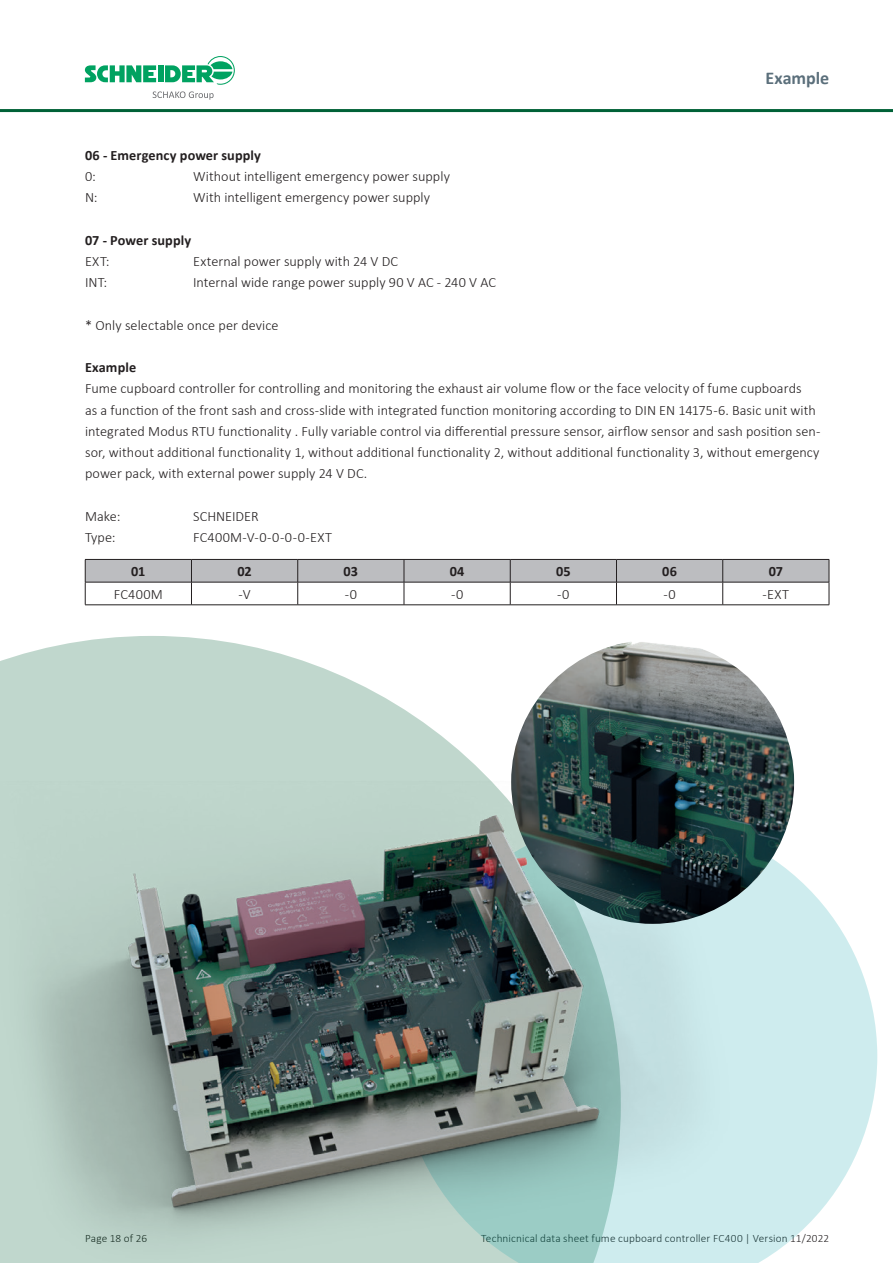
<style>
.page{position:relative;width:893px;height:1263px;background:#fff}
.page>*{position:absolute;margin:0;border:0;box-sizing:border-box;transform-origin:0 0}
.t1{font:700 18px "Calibri";color:#5b6f7b}
.t2{font:300 14.25px/21.3px "Calibri";letter-spacing:.005em;color:#231f20}
.t3{font:700 14.25px "Calibri";letter-spacing:.005em;color:#231f20}
.t4{font:300 11.25px "Calibri";letter-spacing:.01em;color:#231f20}
</style>
<div class="page">
<svg style="left:153px;top:91px;width:61px;height:9px"></svg>
<div style="left:158px;top:65px;width:5px;height:17px;background:#00a261"></div>
<svg style="left:85px;top:65px;width:71px;height:17px"></svg>
<svg style="left:165px;top:56px;width:70px;height:29px"></svg>
<hr style="left:0;top:109px;width:893px;height:3px;background:#006137">
<svg style="left:85px;top:559px;width:745px;height:46px"></svg>
<hr style="left:85px;top:604px;width:106px;height:1px;background:#231f20">
<hr style="left:191px;top:604px;width:107px;height:1px;background:#231f20">
<hr style="left:298px;top:604px;width:106px;height:1px;background:#231f20">
<hr style="left:404px;top:604px;width:106px;height:1px;background:#231f20">
<hr style="left:510px;top:604px;width:106px;height:1px;background:#231f20">
<hr style="left:616px;top:604px;width:107px;height:1px;background:#231f20">
<hr style="left:723px;top:604px;width:106px;height:1px;background:#231f20">
<svg style="left:0;top:636px;width:621px;height:144px;fill:#c0d7cd"></svg>
<svg style="left:747px;top:818px;width:111px;height:445px;fill:#ceecee"></svg>
<img style="left:0;top:780px;width:747px;height:483px">
<img style="left:511px;top:640px;width:283px;height:284px;border-radius:142px">
<svg style="left:858px;top:963px;width:20px;height:187px"></svg>
<p class="t1" style="left:765px;top:65px;width:65px">Example</p>
<p class="t3" style="left:85px;top:145px;width:177px">06 - Emergency power supply</p>
<p class="t2" style="left:85px;top:165px;width:12px">0:</p>
<p class="t2" style="left:193px;top:165px;width:258px">Without intelligent emergency power supply</p>
<p class="t2" style="left:85px;top:187px;width:14px">N:</p>
<p class="t2" style="left:193px;top:187px;width:239px">With intelligent emergency power supply</p>
<p class="t3" style="left:85px;top:230px;width:108px">07 - Power supply</p>
<p class="t2" style="left:85px;top:250px;width:26px">EXT:</p>
<p class="t2" style="left:193px;top:250px;width:207px">External power supply with 24 V DC</p>
<p class="t2" style="left:85px;top:272px;width:24px">INT:</p>
<p class="t2" style="left:193px;top:272px;width:304px">Internal wide range power supply 90 V AC - 240 V AC</p>
<p class="t2" style="left:85px;top:314px;width:195px">* Only selectable once per device</p>
<p class="t3" style="left:85px;top:357px;width:53px">Example</p>
<p class="t2" style="left:85px;top:378px;width:737px">Fume cupboard controller for controlling and monitoring the exhaust air volume flow or the face velocity of fume cupboards<br>as a function of the front sash and cross-slide with integrated function monitoring according to DIN EN 14175-6. Basic unit with integrated Modus RTU functionality . Fully variable control via differential pressure sensor, airflow sensor and sash position sen&shy;sor, without additional functionality 1, without additional functionality 2, without additional functionality 3, without emergency power pack, with external power supply 24 V DC.</p>
<p class="t2" style="left:85px;top:505px;width:37px">Make:</p>
<p class="t2" style="left:193px;top:505px;width:67px">SCHNEIDER</p>
<p class="t2" style="left:85px;top:527px;width:32px">Type:</p>
<p class="t2" style="left:193px;top:527px;width:140px">FC400M-V-0-0-0-0-EXT</p>
<p class="t3" style="left:131px;top:561px;width:16px">01</p>
<p class="t3" style="left:237px;top:561px;width:16px">02</p>
<p class="t3" style="left:344px;top:561px;width:16px">03</p>
<p class="t3" style="left:450px;top:561px;width:16px">04</p>
<p class="t3" style="left:556px;top:561px;width:16px">05</p>
<p class="t3" style="left:662px;top:561px;width:16px">06</p>
<p class="t3" style="left:769px;top:561px;width:16px">07</p>
<p class="t2" style="left:114px;top:583px;width:51px">FC400M</p>
<p class="t2" style="left:239px;top:583px;width:14px">-V</p>
<p class="t2" style="left:345px;top:583px;width:14px">-0</p>
<p class="t2" style="left:451px;top:583px;width:14px">-0</p>
<p class="t2" style="left:557px;top:583px;width:14px">-0</p>
<p class="t2" style="left:664px;top:583px;width:14px">-0</p>
<p class="t2" style="left:763px;top:583px;width:28px">-EXT</p>
<p class="t4" style="left:85px;top:1231px;width:63px">Page 18 of 26</p>
<p class="t4" style="left:481px;top:1231px;width:350px">Technicnical data sheet fume cupboard controller FC400 | Version 11/2022</p>
</div>
